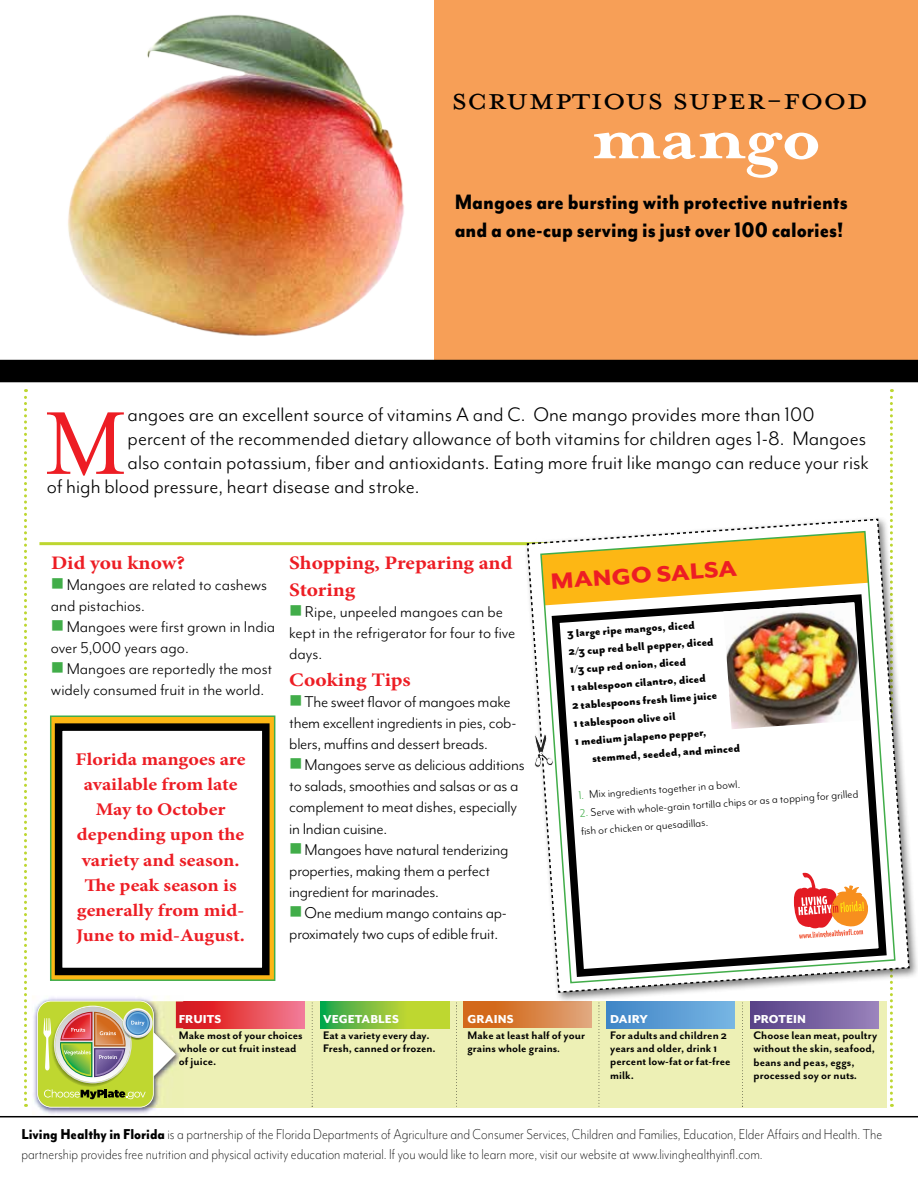
<style>
.page{position:relative;width:918px;height:1188px;background:#fff}
.page>*{position:absolute;margin:0;border:0;box-sizing:border-box;transform-origin:0 0}
.t1{font:102.45px "Mrs Eaves Small Caps";color:#ed1d24}
.t2{font:700 73.2px "Mrs Eaves";color:#fff;scale:1.14 1}
.t3{font:34.2px "Mrs Eaves Small Caps";color:#000;scale:1.14 1}
.t4{font:800 25.5px "Mr Eaves San OT";color:#ed1d24;scale:1.12 1}
.t5{font:800 24px/28.8px "Mr Eaves Mod OT";color:#000;scale:.9 1}
.t6{font:22.5px "Mr Eaves Mod OT";color:#000}
.t7{font:700 19.2px/27px "Minion Pro";letter-spacing:-.005em;color:#ed1d24;scale:1.12 1}
.t8{font:18px/21px "Mr Eaves Mod OT";letter-spacing:-.015em;color:#000}
.t9{font:700 17.85px/25.2px "Minion Pro";color:#ed1d24;text-align:center;scale:1.12 1}
.t10{font:300 16.5px/19.8px "Mr Eaves Mod OT";color:#000;scale:.9 1}
.t11{font:800 13.2px "Mr Eaves Mod OT";letter-spacing:.01em;color:#fff}
.t12{font:800 12.75px/18px "Mr Eaves San OT";color:#000}
.t13{font:12.75px/18px "Mr Eaves Mod OT";color:#000}
.t14{font:700 12.6px/13.4px "Mr Eaves San OT";letter-spacing:.005em;color:#000}
.s1{color:#41ad49}
.s2{font-family:"Mr Eaves Mod OT"}
.s3{font-weight:800}
</style>
<div class="page">
<img style="left:32px;top:15px;width:402px;height:345px">
<div style="left:434px;top:0;width:484px;height:361px;background:#f79f57"></div>
<div style="left:0;top:360px;width:918px;height:22px;background:#000"></div>
<hr style="left:39px;top:542px;width:836px;height:3px;background:#bdd630">
<hr style="left:0;top:1116px;width:918px;height:1px;background:#000">
<div style="left:70px;top:1001px;width:817px;height:107px;background:#edf0b5"></div>
<svg style="left:183px;top:1001px;width:121px;height:27px;background:#e54550"></svg>
<svg style="left:320px;top:1001px;width:129px;height:28px;background:#88c43b"></svg>
<svg style="left:464px;top:1001px;width:62px;height:27px;background:#d36d21"></svg>
<img style="left:32px;top:996px;width:124px;height:119px">
<img style="left:37px;top:1001px;width:146px;height:106px">
<svg style="left:312px;top:1003px;width:1px;height:104px"></svg>
<svg style="left:456px;top:1003px;width:1px;height:104px"></svg>
<svg style="left:24px;top:389px;width:3px;height:718px"></svg>
<div style="left:524px;top:516px;width:394px;height:488px;background:#000;opacity:.5"></div>
<svg style="left:526px;top:389px;width:384px;height:718px"></svg>
<svg style="left:50px;top:716px;width:225px;height:265px;background:#ceb11f"></svg>
<div style="left:59px;top:727px;width:207px;height:244px;background:#fff"></div>
<div style="left:55px;top:723px;width:215px;height:252px;border:8px solid #000"></div>
<h3 class="t3" style="left:451px;top:81px;width:367px">scrumptious super-food</h3>
<h2 class="t2" style="left:591px;top:94px;width:204px">mango</h2>
<h3 class="t5" style="left:455px;top:187px;width:438px">Mangoes are bursting with protective nutrients and a one-cup serving is just over 100 calories!</h3>
<h1 class="t1" style="left:43px;top:388px;width:86px">M</h1>
<p class="t6" style="left:128px;top:402px;width:688px">angoes are an excellent source of vitamins A and C. One mango provides more than 100</p>
<p class="t6" style="left:128px;top:426px;width:740px">percent of the recommended dietary allowance of both vitamins for children ages 1-8. Mangoes</p>
<p class="t6" style="left:128px;top:451px;width:743px">also contain potassium, fiber and antioxidants. Eating more fruit like mango can reduce your risk</p>
<p class="t6" style="left:47px;top:475px;width:374px">of high blood pressure, heart disease and stroke.</p>
<p class="t7" style="left:51px;top:550px;width:121px">Did you know?</p>
<p class="t8" style="left:51px;top:575px;width:218px;text-indent:16px">Mangoes are related to cashews and pistachios.</p>
<p class="t8" style="left:51px;top:617px;width:226px;text-indent:16px">Mangoes were first grown in India over 5,000 years ago.</p>
<p class="t8" style="left:51px;top:659px;width:223px;text-indent:16px">Mangoes are reportedly the most widely consumed fruit in the world.</p>
<p class="t9" style="left:76px;top:746px;width:153px">Florida mangoes are available from late<br>May to October depending upon the variety and season.<br>The peak season is generally from mid-<br>June to mid-August.</p>
<p class="t7" style="left:289px;top:550px;width:201px">Shopping, Preparing and<br>Storing</p>
<p class="t8" style="left:289px;top:602px;width:228px;text-indent:16px">Ripe, unpeeled mangoes can be kept in the refrigerator for four to five days.</p>
<p class="t7" style="left:289px;top:667px;width:110px">Cooking Tips</p>
<p class="t8" style="left:289px;top:692px;width:229px;text-indent:15px">The sweet flavor of mangoes make them excellent ingredients in pies, cob&shy;blers, muffins and dessert breads.</p>
<p class="t8" style="left:289px;top:755px;width:237px;text-indent:15px">Mangoes serve as delicious additions to salads, smoothies and salsas or as a complement to meat dishes, especially in Indian cuisine.</p>
<p class="t8" style="left:289px;top:839px;width:221px;text-indent:15px">Mangoes have natural tenderizing properties, making them a perfect ingredient for marinades.</p>
<p class="t8" style="left:289px;top:902px;width:219px;text-indent:15px">One medium mango contains ap&shy;proximately two cups of edible fruit.</p>
<h3 class="t4" style="left:550px;top:568px;width:168px;rotate:-4deg">Mang o Salsa</h3>
<p class="t12" style="left:567px;top:625px;width:149px;rotate:-4deg">3 large ripe mangos, diced<br>2/3 cup red bellpepper, diced<br>1 /3 cup r ed onion, diced<br>1 tab les p oon ci lantr o, di ced<br>2 tablespoons fresh lime juice<br>1 tab les p oon oli ve oi l<br>1 medium jalapenopepper,</p>
<p class="t12" style="left:592px;top:749px;width:152px;rotate:-4deg">stemmed, seeded, and minced</p>
<p class="t13" style="left:578px;top:786px;width:163px;rotate:-4deg"><span class="s1">1.</span> Mix ingredients together in a bowl.</p>
<p class="t13" style="left:579px;top:804px;width:281px;rotate:-4deg"><span class="s1">2.</span> Serve with whole-grain tortilla chips or as a topping for grilled fi sh or chicken or quesadillas.</p>
<p class="t11" style="left:179px;top:1011px;width:44px">FRUITS</p>
<p class="t14" style="left:179px;top:1029px;width:125px">Make most of your choices whole or cut fruit instead of juice.</p>
<p class="t11" style="left:323px;top:1012px;width:77px">VEGETABLES</p>
<p class="t14" style="left:323px;top:1029px;width:114px">Eat a variety every day.<br>Fresh, canned or frozen.</p>
<p class="t11" style="left:467px;top:1011px;width:48px">GRAINS</p>
<p class="t14" style="left:467px;top:1029px;width:119px">Make at least half of your grains whole grains<span class="s2">.</span></p>
<p class="t11" style="left:610px;top:1011px;width:39px">DAIRY</p>
<p class="t14" style="left:610px;top:1029px;width:122px">For adults and children 2 years and older, drink 1 percent low-fat or fat-free milk.</p>
<p class="t11" style="left:753px;top:1012px;width:54px">PROTEIN</p>
<p class="t14" style="left:753px;top:1029px;width:125px">Choose lean meat, poultry without the skin, seafood, beans and peas, eggs, processed soy or nuts.</p>
<p class="t10" style="left:22px;top:1124px;width:958px"><span class="s3">Living Healthy in Florida</span> is a partnership of the Florida Departments of Agriculture and Consumer Services, Children and Families, Education, Elder Affairs and Health. The partnership provides free nutrition and physical activity education material. If you would like to learn more, visit our website at www.livinghealthyinfl.com.</p>
</div>
